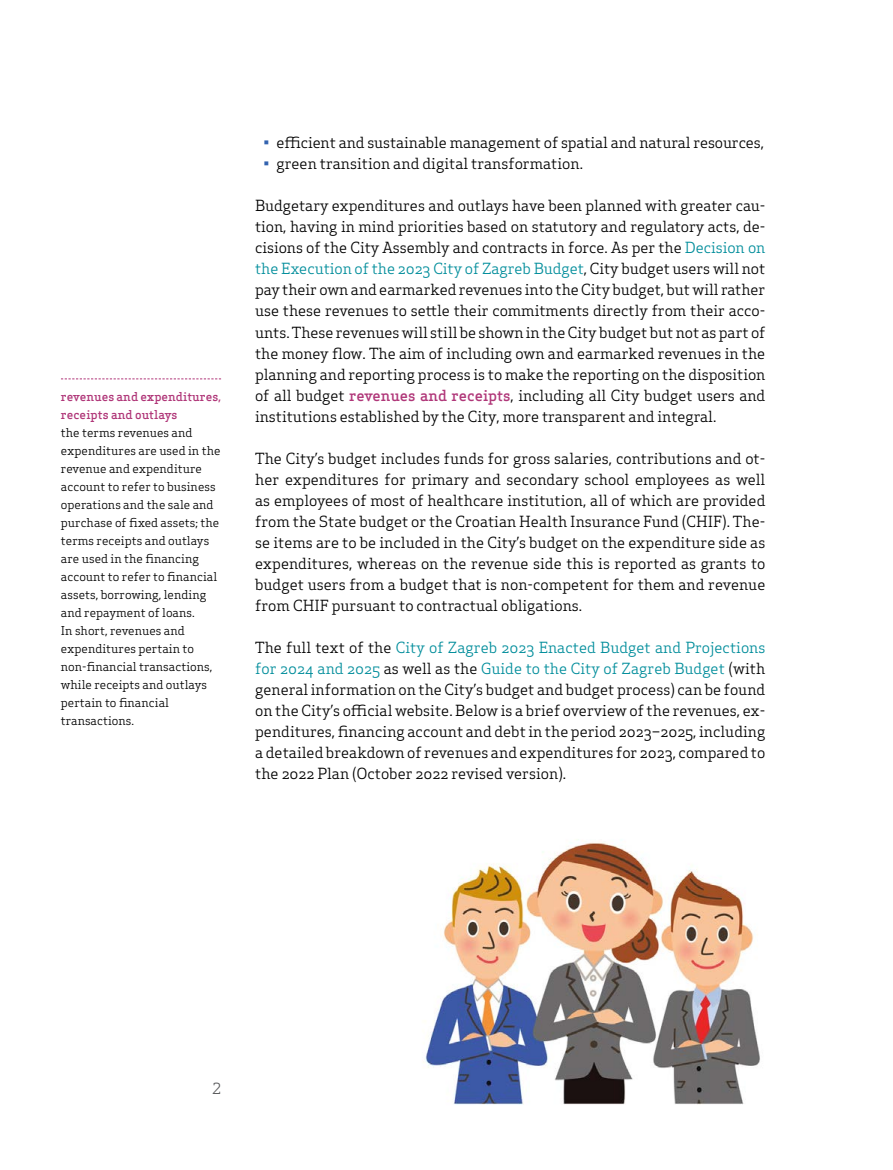
<style>
.page{position:relative;width:893px;height:1170px;background:#fff}
.page>*{position:absolute;margin:0;border:0;box-sizing:border-box;transform-origin:0 0}
.t1{font:15px/21px "Apex Serif";color:#000;text-align:justify}
.t2{font:15px "Apex Serif";color:#58595b}
.t3{font:12px/18px "Apex Serif";color:#000}
.t4{font:500 12px/18px "Apex Serif";color:#b03779}
.s1{color:#3363af}
.s2{color:#008d9b}
.s3{font-weight:500;color:#b03779}
</style>
<div class="page">
<svg style="left:61px;top:378px;width:160px;height:1px"></svg>
<img style="left:423px;top:839px;width:337px;height:266px">
<p class="t4" style="left:61px;top:387px;width:162px">revenues and expenditures, receipts and outlays</p>
<p class="t3" style="left:61px;top:423px;width:161px">the terms revenues and expenditures are used in the revenue and expenditure account to refer to business operations and the sale and purchase of fixed assets; the terms receipts and outlays are used in the financing account to refer to financial assets, borrowing, lending and repayment of loans.<br>In short, revenues and expenditures pertain to non-financial transactions, while receipts and outlays pertain to financial transactions.</p>
<p class="t1" style="left:264px;top:132px;width:502px"><span class="s1">•</span> efficient and sustainable management of spatial and natural resources,</p>
<p class="t1" style="left:264px;top:153px;width:321px"><span class="s1">•</span> green transition and digital transformation.</p>
<p class="t1" style="left:255px;top:195px;width:512px">Budgetary expenditures and outlays have been planned with greater cau&shy;tion, having in mind priorities based on statutory and regulatory acts, de&shy;cisions of the City Assembly and contracts in force. As per the <span class="s2">Decision on the Execution of the 2023 City of Zagreb Budget</span>, City budget users will not pay their own and earmarked revenues into the City budget, but will rather use these revenues to settle their commitments directly from their acco&shy;unts. These revenues will still be shown in the City budget but not as part of the money flow. The aim of including own and earmarked revenues in the planning and reporting process is to make the reporting on the disposition of all budget <span class="s3">revenues and receipts</span>, including all City budget users and institutions established by the City, more transparent and integral.</p>
<p class="t1" style="left:255px;top:447px;width:512px">The City’s budget includes funds for gross salaries, contributions and ot&shy;her expenditures for primary and secondary school employees as well as employees of most of healthcare institution, all of which are provided from the State budget or the Croatian Health Insurance Fund (CHIF). The&shy;se items are to be included in the City’s budget on the expenditure side as expenditures, whereas on the revenue side this is reported as grants to budget users from a budget that is non-competent for them and revenue from CHIF pursuant to contractual obligations.</p>
<p class="t1" style="left:255px;top:636px;width:512px">The full text of the <span class="s2">City of Zagreb 2023 Enacted Budget and Projections for 2024 and 2025</span> as well as the <span class="s2">Guide to the City of Zagreb Budget</span> (with general information on the City’s budget and budget process) can be found on the City’s official website. Below is a brief overview of the revenues, ex&shy;penditures, financing account and debt in the period 2023–2025, including a detailed breakdown of revenues and expenditures for 2023, compared to the 2022 Plan (October 2022 revised version).</p>
<p class="t2" style="left:212px;top:1078px;width:10px">2</p>
</div>
